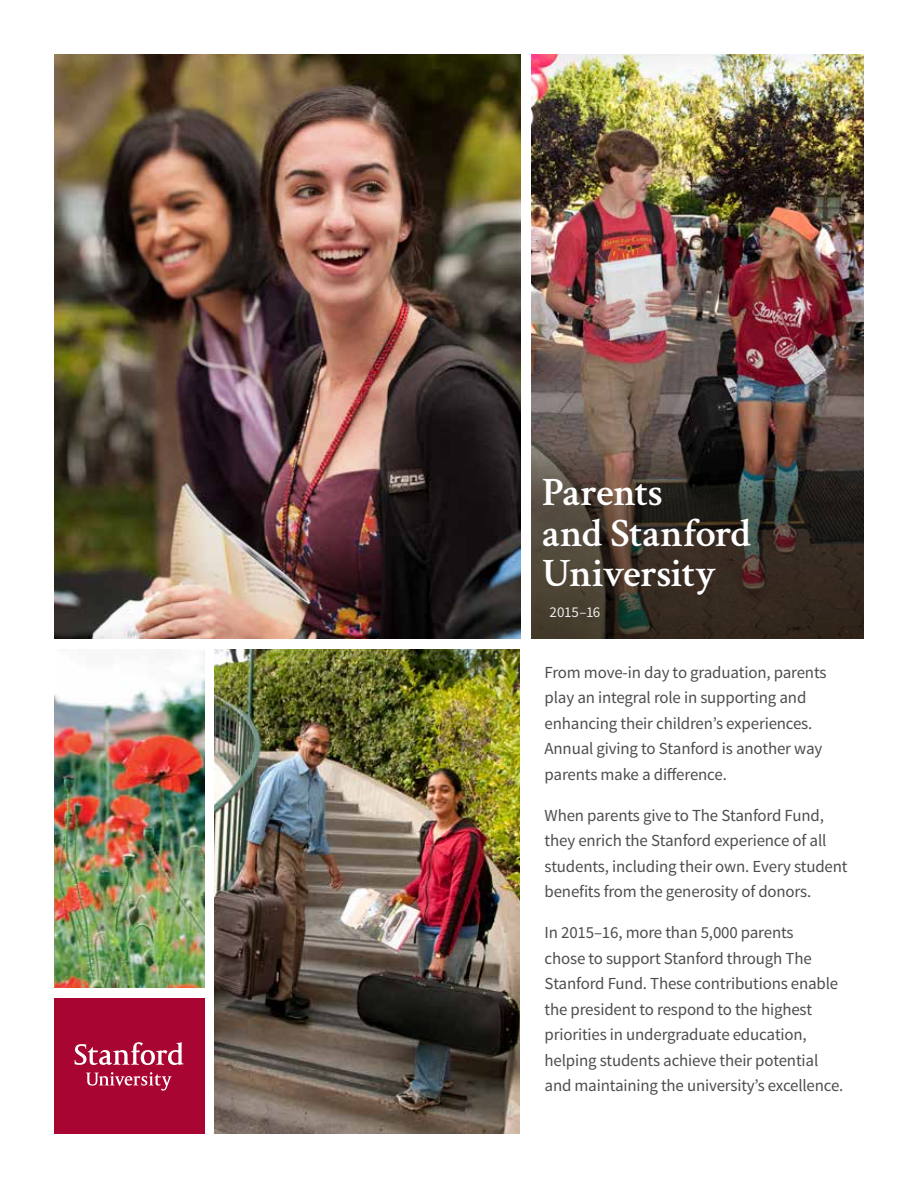
<style>
.page{position:relative;width:918px;height:1188px;background:#fff}
.page>*{position:absolute;margin:0;border:0;box-sizing:border-box;transform-origin:0 0}
.t1{font:600 40.5px/40.5px "Crimson";letter-spacing:-.015em;color:#fff}
.t2{font:16.8px/25.5px "Source Sans Pro";letter-spacing:-.01em;color:#4d4d4f}
.t3{font:15px "Source Sans Pro";letter-spacing:-.015em;color:#fff}
</style>
<div class="page">
<img style="left:531px;top:54px;width:333px;height:393px">
<img style="left:215px;top:649px;width:305px;height:485px">
<div style="left:54px;top:998px;width:150px;height:136px;background:#a90533"></div>
<svg style="left:531px;top:447px;width:333px;height:191px;background:#3c332a"></svg>
<svg style="left:75px;top:1042px;width:109px;height:23px"></svg>
<svg style="left:86px;top:1072px;width:86px;height:19px"></svg>
<img style="left:54px;top:654px;width:150px;height:334px">
<img style="left:54px;top:54px;width:467px;height:584px">
<h1 class="t1" style="left:542px;top:469px;width:211px">Parents<br>and Stanford<br>University</h1>
<p class="t3" style="left:549px;top:603px;width:52px">2015–16</p>
<p class="t2" style="left:545px;top:660px;width:284px">From move-in day to graduation, parents play an integral role in supporting and enhancing their children’s experiences.<br>Annual giving to Stanford is another way parents make a difference.</p>
<p class="t2" style="left:545px;top:803px;width:304px">When parents give to The Stanford Fund, they enrich the Stanford experience of all students, including their own. Every student benefits from the generosity of donors.</p>
<p class="t2" style="left:545px;top:920px;width:300px">In 2015–16, more than 5,000 parents<br>chose to support Stanford through The Stanford Fund. These contributions enable the president to respond to the highest priorities in undergraduate education, helping students achieve their potential and maintaining the university’s excellence.</p>
</div>
